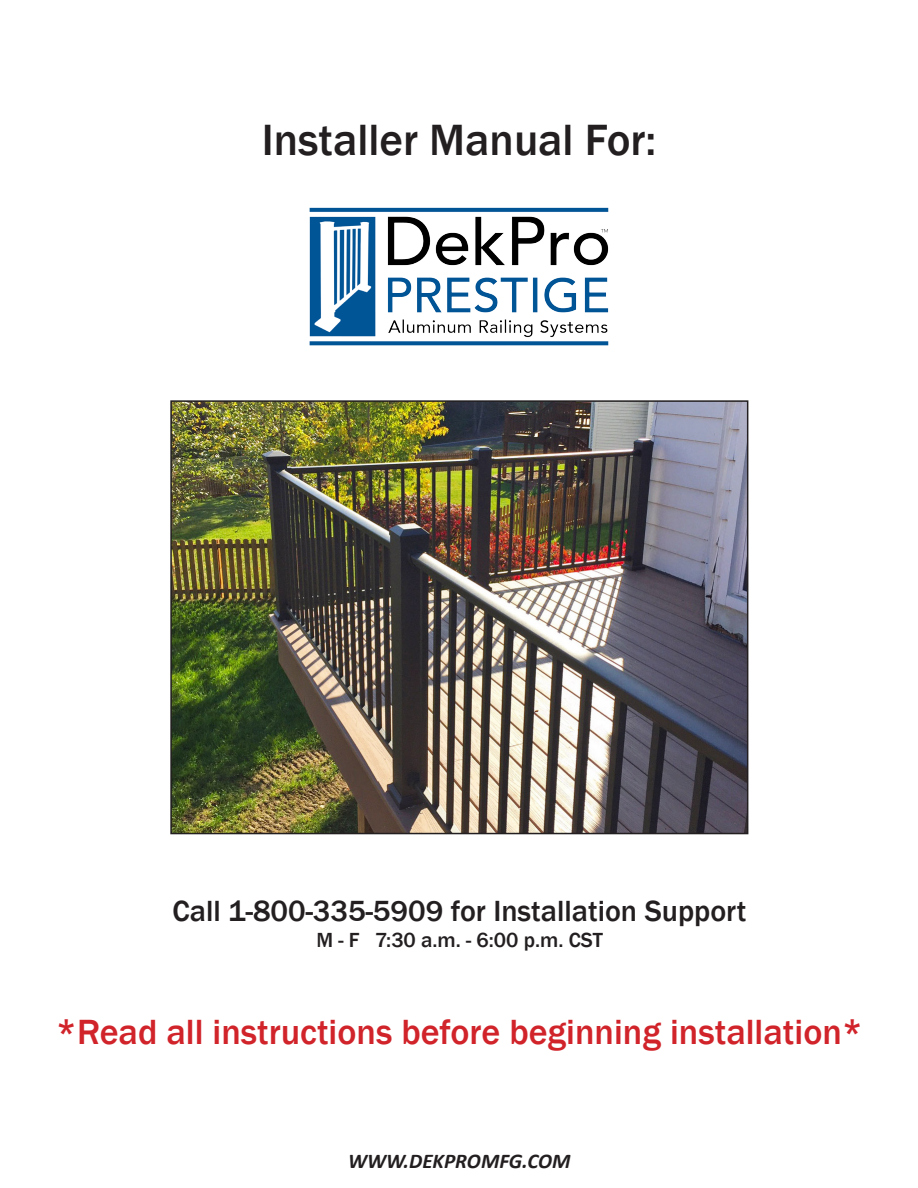
<style>
.page{position:relative;width:918px;height:1188px;background:#fff}
.page>*{position:absolute;margin:0;border:0;box-sizing:border-box;transform-origin:0 0}
.t1{font:500 45px "Franklin Gothic";color:#231f20}
.t2{font:500 36px "Franklin Gothic";color:#d1232a}
.t3{font:500 30px "Franklin Gothic";color:#231f20}
.t4{font:500 21px "Franklin Gothic";color:#231f20}
.t5{font:italic 700 21px "Calibri";color:#231f20}
</style>
<div class="page">
<img style="left:309px;top:207px;width:300px;height:139px">
<img style="left:173px;top:403px;width:572px;height:428px">
<div style="left:170px;top:400px;width:578px;height:434px;border:2px solid #231f20"></div>
<p class="t1" style="left:262px;top:113px;width:396px">Installer Manual For:</p>
<p class="t3" style="left:172px;top:892px;width:575px">Call 1-800-335-5909 for Installation Support</p>
<p class="t4" style="left:317px;top:927px;width:288px">M - F 7:30 a.m. - 6:00 p.m. CST</p>
<p class="t2" style="left:56px;top:1010px;width:809px">*Read all instructions before beginning installation*</p>
<p class="t5" style="left:348px;top:1147px;width:224px">WWW.DEKPROMFG.COM</p>
</div>
